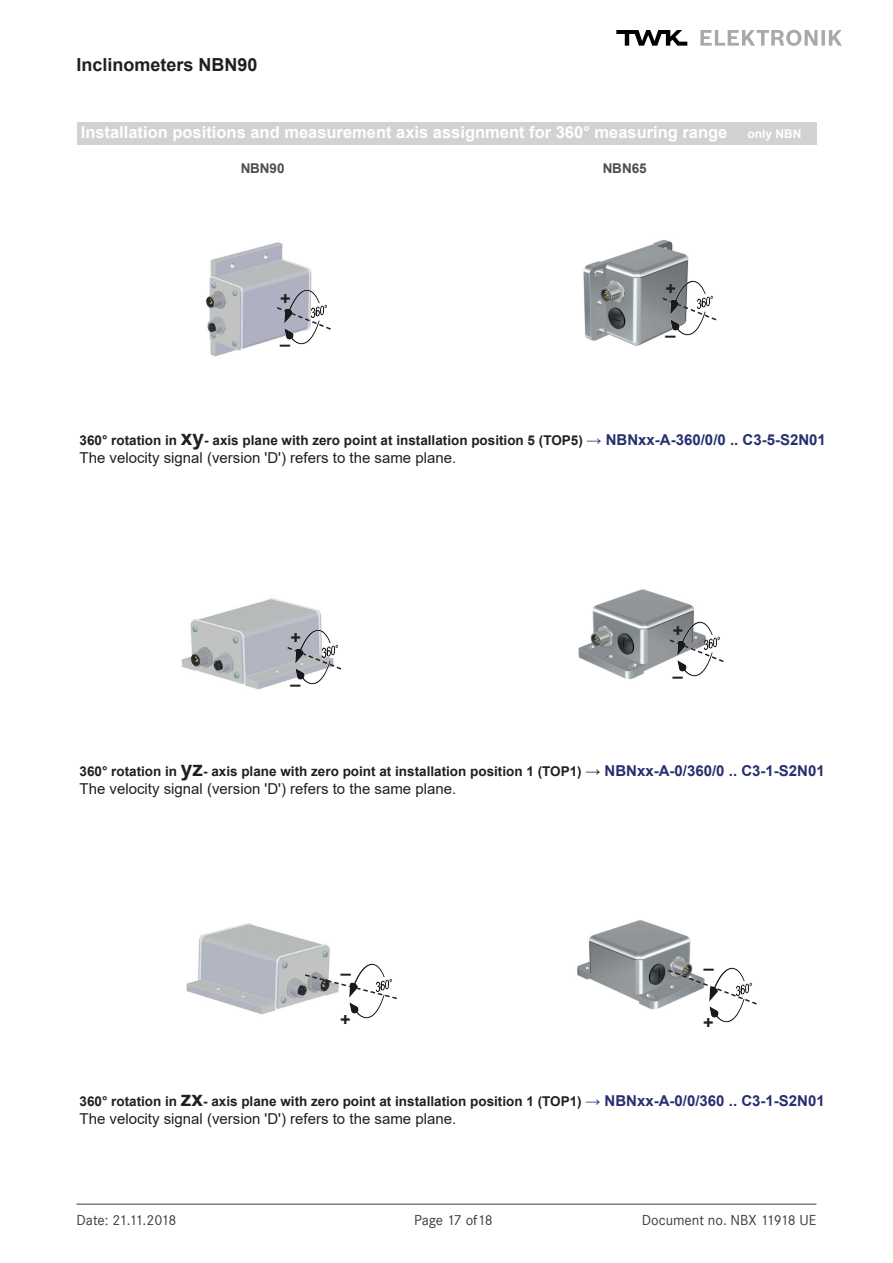
<style>
.page{position:relative;width:893px;height:1263px;background:#fff}
.page>*{position:absolute;margin:0;border:0;box-sizing:border-box;transform-origin:0 0}
.t1{font:700 18px/38.2px "Arial";color:#231f20}
.t2{font:700 16.5px "Arial";color:#fff}
.t3{font:15px "Arial";color:#231f20}
.t4{font:15px "Corporate S";color:#3e3e3f}
.t5{font:15px "Corporate S";letter-spacing:-.03em;color:#3e3e3f}
.t6{font:700 13.5px "Arial";color:#231f20}
.t7{font:700 12px "Arial";color:#fff}
.s1{font-size:21px}
.s2{font-size:15px;color:#262f6f}
.s3{font-size:15px}
</style>
<div class="page">
<hr style="left:77px;top:1203px;width:739px;height:2px;background:#7c7f81">
<svg style="left:616px;top:30px;width:71px;height:16px"></svg>
<svg style="left:700px;top:30px;width:142px;height:16px"></svg>
<div style="left:77px;top:122px;width:739px;height:23px;background:#d1d2d4"></div>
<img style="left:206px;top:242px;width:106px;height:115px">
<img style="left:265px;top:283px;width:66px;height:68px">
<img style="left:583px;top:239px;width:106px;height:107px">
<img style="left:650px;top:274px;width:67px;height:68px">
<img style="left:181px;top:598px;width:141px;height:92px">
<img style="left:275px;top:623px;width:67px;height:67px">
<img style="left:578px;top:589px;width:116px;height:90px">
<img style="left:657px;top:615px;width:67px;height:64px">
<img style="left:186px;top:923px;width:144px;height:92px">
<svg style="left:303px;top:973px;width:26px;height:27px"></svg>
<img style="left:329px;top:957px;width:68px;height:62px">
<img style="left:577px;top:920px;width:114px;height:90px">
<svg style="left:666px;top:968px;width:23px;height:38px"></svg>
<img style="left:689px;top:960px;width:68px;height:63px">
<h1 class="t1" style="left:77px;top:45px;width:183px">Inclinometers NBN90</h1>
<p class="t2" style="left:81px;top:121px;width:648px">Installation positions and measurement axis assignment for 360° measuring range</p>
<p class="t7" style="left:747px;top:125px;width:55px">only NBN</p>
<p class="t6" style="left:240px;top:159px;width:46px">NBN90</p>
<p class="t6" style="left:603px;top:159px;width:46px">NBN65</p>
<h1 class="t1" style="left:280px;top:279px;width:12px">+ _</h1>
<h1 class="t1" style="left:666px;top:270px;width:12px">+ _</h1>
<p class="t6" style="left:80px;top:430px;width:748px">360° rotation in <span class="s1">xy</span>- axis plane with zero point at installation position 5 (TOP5) <span class="s2">→ NBNxx-A-360/0/0 .. C3-5-S2N01</span></p>
<p class="t3" style="left:80px;top:447px;width:378px">The velocity signal (version 'D') refers to the same plane.</p>
<h1 class="t1" style="left:291px;top:619px;width:12px">+ _</h1>
<h1 class="t1" style="left:673px;top:612px;width:12px">+ _</h1>
<p class="t6" style="left:80px;top:762px;width:747px">360° rotation in <span class="s1">yz</span>- axis plane with zero point at installation position 1 (TOP1) <span class="s3">→</span> <span class="s2">NBNxx-A-0/360/0 .. C3-1-S2N01</span></p>
<p class="t3" style="left:80px;top:779px;width:378px">The velocity signal (version 'D') refers to the same plane.</p>
<h1 class="t1" style="left:341px;top:947px;width:12px">_</h1>
<h1 class="t1" style="left:340px;top:1000px;width:12px">+</h1>
<h1 class="t1" style="left:704px;top:942px;width:12px">_</h1>
<h1 class="t1" style="left:703px;top:1003px;width:12px">+</h1>
<p class="t6" style="left:80px;top:1092px;width:747px">360° rotation in <span class="s1">zx</span>- axis plane with zero point at installation position 1 (TOP1) <span class="s2">→ NBNxx-A-0/0/360 .. C3-1-S2N01</span></p>
<p class="t3" style="left:80px;top:1108px;width:378px">The velocity signal (version 'D') refers to the same plane.</p>
<p class="t5" style="left:77px;top:1211px;width:101px">Date: 21.11.2018</p>
<p class="t4" style="left:414px;top:1211px;width:80px">Page 17 of18</p>
<p class="t4" style="left:642px;top:1211px;width:176px">Document no. NBX 11918 UE</p>
</div>
